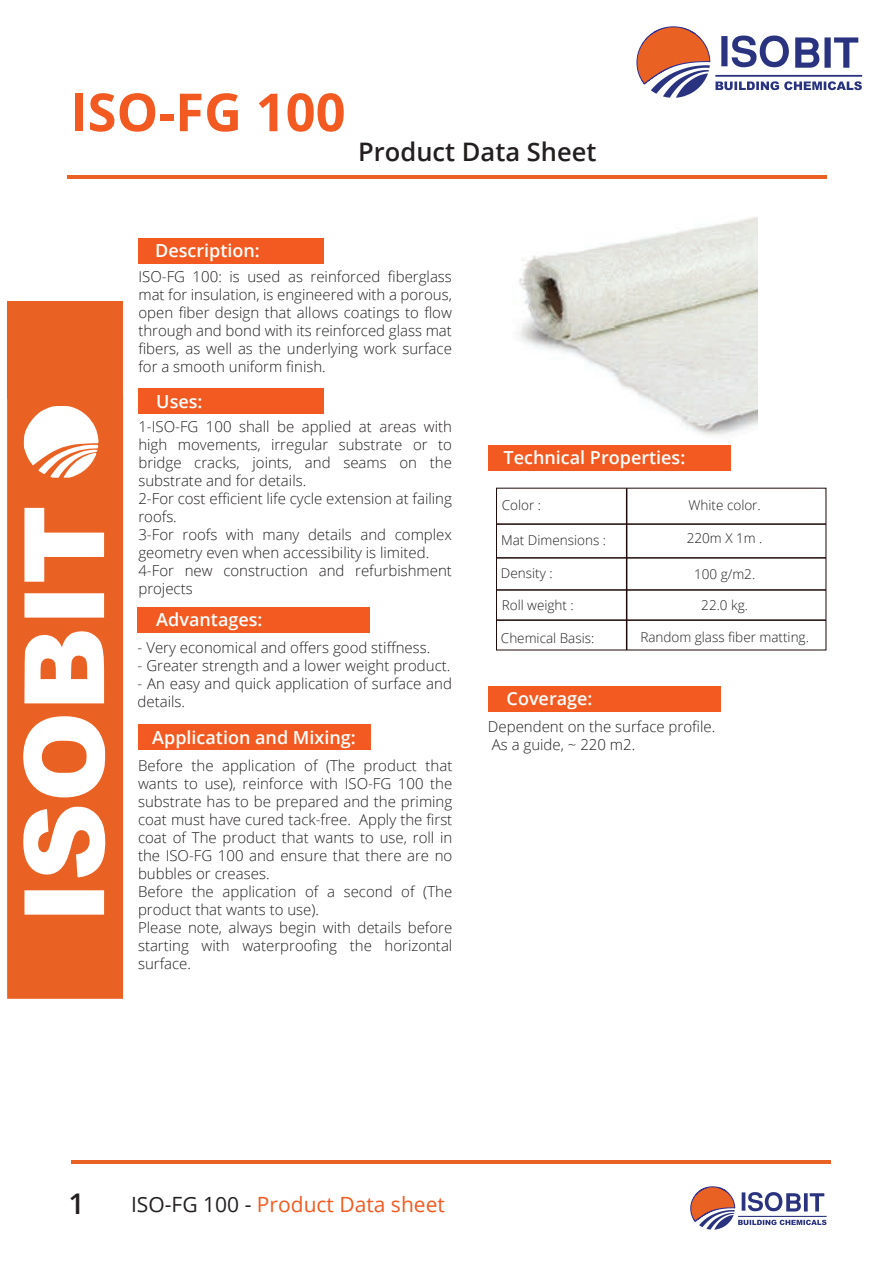
<style>
.page{position:relative;width:893px;height:1263px;background:#fff}
.page>*{position:absolute;margin:0;border:0;box-sizing:border-box;transform-origin:0 0}
.t1{font:700 52.5px "Open Sans";color:#f25a21}
.t2{font:600 28.5px "Open Sans";color:#231f20}
.t3{font:600 25.5px "Open Sans";color:#231f20}
.t4{font:21px "Open Sans";color:#f25a21}
.t5{font:600 18px "Open Sans";color:#fff}
.t6{font:300 15px/18px "Open Sans";color:#231f20}
.t7{font:300 13.5px "Open Sans";color:#231f20}
.s1{color:#231f20}
</style>
<div class="page">
<svg style="left:636px;top:26px;width:226px;height:72px"></svg>
<svg style="left:690px;top:1186px;width:137px;height:43px"></svg>
<div style="left:138px;top:388px;width:185px;height:25px;background:#f25a21"></div>
<div style="left:138px;top:239px;width:185px;height:25px;background:#f25a21"></div>
<div style="left:488px;top:446px;width:243px;height:25px;background:#f25a21"></div>
<div style="left:138px;top:607px;width:232px;height:25px;background:#f25a21"></div>
<div style="left:488px;top:686px;width:232px;height:25px;background:#f25a21"></div>
<div style="left:138px;top:725px;width:232px;height:25px;background:#f25a21"></div>
<hr style="left:71px;top:1160px;width:760px;height:3px;background:#ea6223">
<hr style="left:67px;top:176px;width:759px;height:3px;background:#ea6223">
<hr style="left:626px;top:488px;width:1px;height:162px;background:#1e0a08">
<hr style="left:496px;top:523px;width:330px;height:2px;background:#1e0a08">
<hr style="left:496px;top:557px;width:330px;height:2px;background:#1e0a08">
<hr style="left:496px;top:589px;width:330px;height:2px;background:#1e0a08">
<hr style="left:497px;top:619px;width:329px;height:2px;background:#1e0a08">
<svg style="left:7px;top:399px;width:116px;height:600px;fill:#ea6223"></svg>
<svg style="left:71px;top:655px;width:16px;height:24px"></svg>
<svg style="left:41px;top:658px;width:15px;height:21px"></svg>
<svg style="left:41px;top:740px;width:46px;height:33px"></svg>
<svg style="left:98px;top:429px;width:6px;height:6px"></svg>
<svg style="left:99px;top:441px;width:6px;height:5px"></svg>
<div style="left:7px;top:302px;width:116px;height:97px;background:#ea6223"></div>
<img style="left:518px;top:216px;width:240px;height:220px">
<h1 class="t1" style="left:70px;top:75px;width:277px">ISO-FG 100</h1>
<h3 class="t3" style="left:358px;top:134px;width:240px">Product Data Sheet</h3>
<p class="t5" style="left:155px;top:238px;width:106px">Description:</p>
<p class="t6" style="left:138px;top:267px;width:315px;text-align:justify">ISO-FG 100: is used as reinforced fiberglass mat for insulation, is engineered with a porous, open fiber design that allows coatings to flow through and bond with its reinforced glass mat fibers, as well as the underlying work surface for a smooth uniform finish.</p>
<p class="t5" style="left:156px;top:389px;width:48px">Uses:</p>
<p class="t6" style="left:138px;top:417px;width:315px">1-ISO-FG 100 shall be applied at areas with high movements, irregular substrate or to bridge cracks, joints, and seams on the substrate and for details.<br>2-For cost efficient life cycle extension at failing roofs.<br>3-For roofs with many details and complex geometry even when accessibility is limited.<br>4-For new construction and refurbishment projects</p>
<p class="t5" style="left:504px;top:445px;width:183px">Technical Properties:</p>
<p class="t7" style="left:688px;top:496px;width:74px">White color.</p>
<p class="t7" style="left:687px;top:529px;width:77px">220m X 1m .</p>
<p class="t7" style="left:694px;top:565px;width:63px">100 g/m2.</p>
<p class="t7" style="left:701px;top:596px;width:48px">22.0 kg.</p>
<p class="t7" style="left:640px;top:627px;width:170px">Random glass fiber matting.</p>
<p class="t7" style="left:502px;top:496px;width:41px">Color :</p>
<p class="t7" style="left:501px;top:531px;width:106px">Mat Dimensions :</p>
<p class="t7" style="left:501px;top:564px;width:53px">Density :</p>
<p class="t7" style="left:502px;top:596px;width:74px">Roll weight :</p>
<p class="t5" style="left:156px;top:607px;width:108px">Advantages:</p>
<p class="t7" style="left:501px;top:628px;width:95px">Chemical Basis:</p>
<p class="t6" style="left:138px;top:638px;width:294px">- Very economical and offers good stiffness.</p>
<p class="t6" style="left:138px;top:656px;width:314px">- Greater strength and a lower weight product.</p>
<p class="t6" style="left:138px;top:674px;width:316px">- An easy and quick application of surface and details.</p>
<p class="t5" style="left:507px;top:686px;width:87px">Coverage:</p>
<p class="t6" style="left:488px;top:717px;width:229px">Dependent on the surface profile.</p>
<p class="t5" style="left:152px;top:725px;width:205px">Application and Mixing:</p>
<p class="t6" style="left:492px;top:735px;width:145px">As a guide, ~ 220 m2.</p>
<p class="t6" style="left:138px;top:756px;width:316px">Before the application of (The product that wants to use), reinforce with ISO-FG 100 the substrate has to be prepared and the priming coat must have cured tack-free. Apply the first coat of The product that wants to use, roll in the ISO-FG 100 and ensure that there are no bubbles or creases.<br>Before the application of a second of (The product that wants to use).<br>Please note, always begin with details before starting with waterproofing the horizontal surface.</p>
<h2 class="t2" style="left:69px;top:1184px;width:18px">1</h2>
<h3 class="t4" style="left:131px;top:1190px;width:315px"><span class="s1">ISO-FG 100 -</span> Product Data sheet</h3>
</div>
